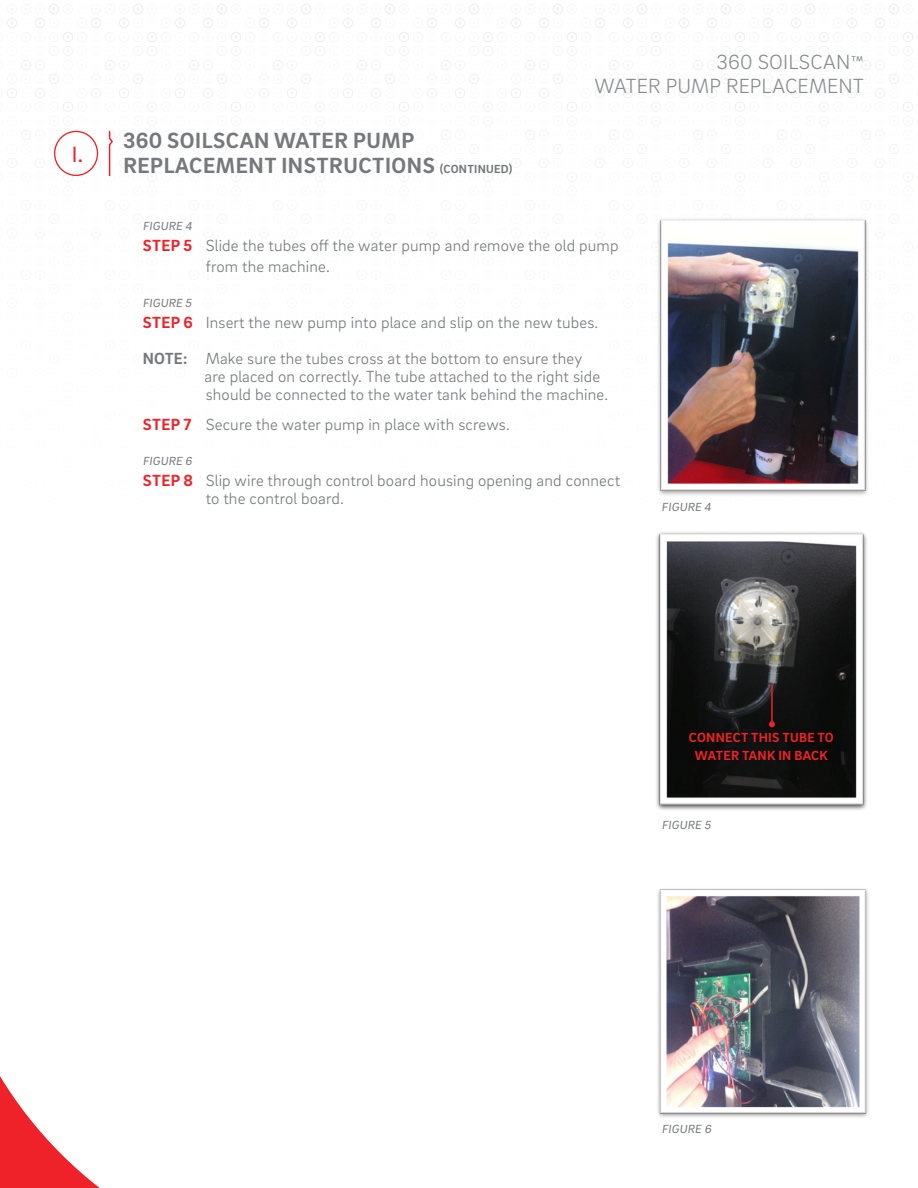
<style>
.page{position:relative;width:918px;height:1188px;background:#fff}
.page>*{position:absolute;margin:0;border:0;box-sizing:border-box;transform-origin:0 0}
.KEY_POINTS__L1{font:22.65px "Brix Sans";color:#ee2228}
.t1{font:700 22.5px/25.5px "Brix Sans";letter-spacing:.025em;color:#76787b}
.KEY_POINTS__L1-2{font:300 21px "Brix Sans";letter-spacing:.005em;color:#8a8c8f}
.t2{font:300 16.5px/18px "Brix Sans";letter-spacing:.01em;color:#76787b}
.t3{font:700 13.5px/18px "Brix Sans";letter-spacing:.025em;color:#ee2228;text-align:center}
.t4{font:12px "Brix Sans";color:#76787b}
.s1{font-size:12px}
.s2{font-weight:700;color:#ee2228}
.s3{font-weight:700}
</style>
<div class="page">
<img style="left:657px;top:889px;width:212px;height:228px">
<img style="left:657px;top:218px;width:212px;height:278px">
<img style="left:656px;top:532px;width:211px;height:278px">
<svg style="left:0;top:1052px;width:825px;height:136px"></svg>
<div style="left:54px;top:131px;width:44px;height:45px;border:1px solid #ee2228;border-radius:50%"></div>
<svg style="left:108px;top:130px;width:5px;height:47px"></svg>
<hr style="left:771px;top:684px;width:2px;height:40px;background:#ee2228">
<svg style="left:769px;top:721px;width:6px;height:6px"></svg>
<p class="KEY_POINTS__L1" style="left:72px;top:139px;width:13px">I.</p>
<p class="t1" style="left:123px;top:126px;width:391px">360 SOILSCAN WATER PUMP<br>REPLACEMENT INSTRUCTIONS <span class="s1">(CONTINUED)</span></p>
<p class="KEY_POINTS__L1-2" style="left:716px;top:49px;width:149px">360 SOILSCAN™</p>
<p class="KEY_POINTS__L1-2" style="left:595px;top:73px;width:271px">WATER PUMP REPLACEMENT</p>
<p class="t4" style="left:143px;top:218px;width:53px">FIGURE 4</p>
<p class="t2" style="left:206px;top:234px;width:414px;line-height:21px;text-indent:-63px"><span class="s2">STEP 5</span> Slide the tubes off the water pump and remove the old pump from the machine.</p>
<p class="t4" style="left:143px;top:295px;width:53px">FIGURE 5</p>
<p class="t2" style="left:143px;top:312px;width:457px"><span class="s2">STEP 6</span> Insert the new pump into place and slip on the new tubes.</p>
<p class="t2" style="left:205px;top:349px;width:405px;text-indent:-62px"><span class="s3">NOTE:</span> Make sure the tubes cross at the bottom to ensure they<br>are placed on correctly. The tube attached to the right side should be connected to the water tank behind the machine.</p>
<p class="t2" style="left:143px;top:415px;width:369px"><span class="s2">STEP 7</span> Secure the water pump in place with screws.</p>
<p class="t4" style="left:143px;top:453px;width:53px">FIGURE 6</p>
<p class="t2" style="left:206px;top:471px;width:416px;text-indent:-63px"><span class="s2">STEP 8</span> Slip wire through control board housing opening and connect to the control board.</p>
<p class="t4" style="left:662px;top:499px;width:53px">FIGURE 4</p>
<p class="t3" style="left:689px;top:728px;width:146px">CONNECT THIS TUBE TO<br>WATER TANK IN BACK</p>
<p class="t4" style="left:662px;top:818px;width:53px">FIGURE 5</p>
<p class="t4" style="left:662px;top:1121px;width:53px">FIGURE 6</p>
</div>
